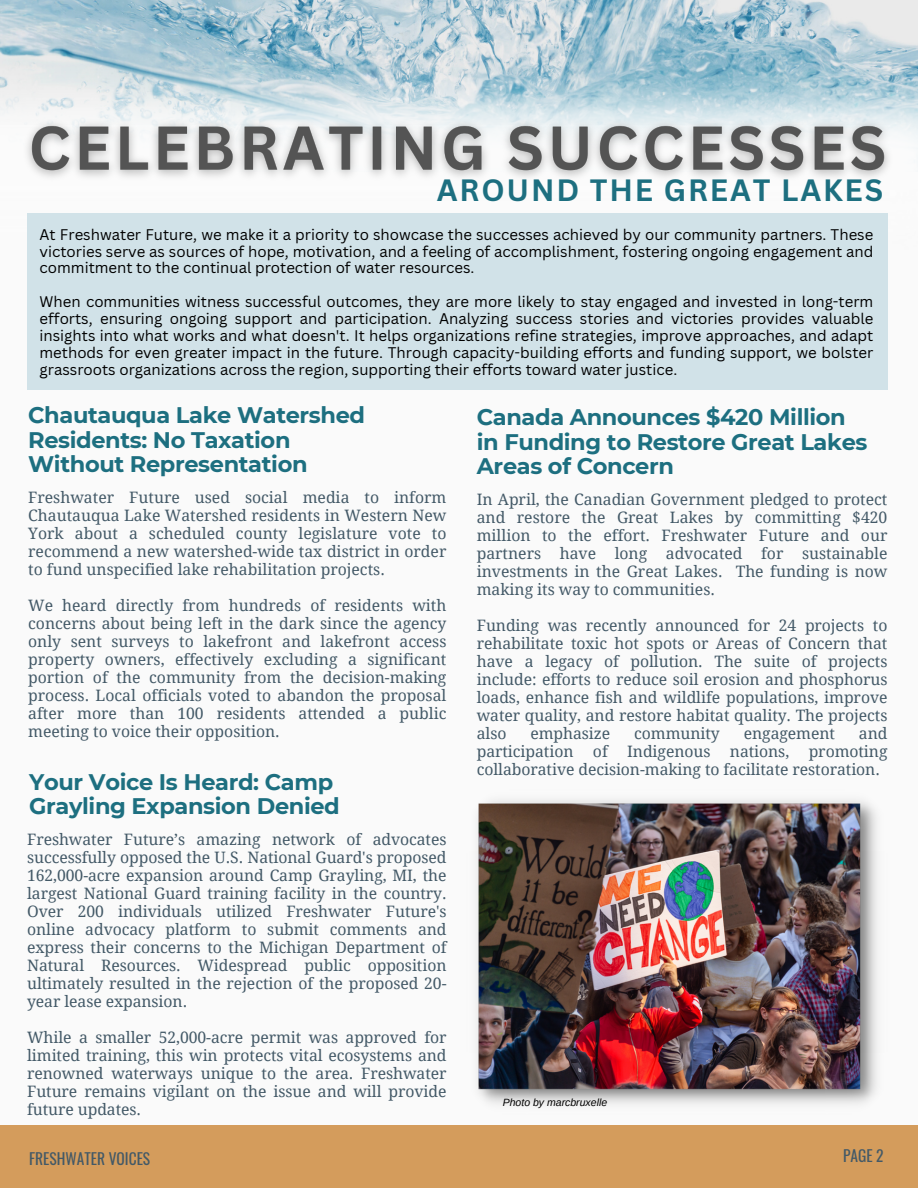
<style>
.page{position:relative;width:918px;height:1188px;background:#fafafa}
.page>*{position:absolute;margin:0;border:0;box-sizing:border-box;transform-origin:0 0}
.t1{font:700 30px "Canva Sans";letter-spacing:.06em;color:#1d6f80}
.t2{font:700 22.5px/24.8px "Montserrat";letter-spacing:-.015em;color:#1d6f80}
.t3{font:15.75px/18px "Droid Serif";letter-spacing:-.005em;color:#435967;text-align:justify}
.t4{font:15.45px "Oswald";color:#435967}
.t5{font:15px/16.8px "Canva Sans";color:#000;text-align:justify}
.t6{font:italic 10.5px "Arimo";color:#000}
</style>
<div class="page">
<img style="left:0;top:0;width:918px;height:53px">
<div style="left:0;top:1125px;width:918px;height:63px;background:#d49c5c"></div>
<svg style="left:0;top:53px;width:918px;height:210px"></svg>
<div style="left:27px;top:213px;width:860px;height:177px;background:#d1e2e8"></div>
<img style="left:478px;top:800px;width:399px;height:304px">
<img style="left:18px;top:105px;width:882px;height:83px">
<p class="t1" style="left:437px;top:169px;width:448px">AROUND THE GREAT LAKES</p>
<p class="t5" style="left:40px;top:225px;width:835px">At Freshwater Future, we make it a priority to showcase the successes achieved by our community partners. These victories serve as sources of hope, motivation, and a feeling of accomplishment, fostering ongoing engagement and commitment to the continual protection of water resources.</p>
<p class="t5" style="left:40px;top:293px;width:835px">When communities witness successful outcomes, they are more likely to stay engaged and invested in long-term efforts, ensuring ongoing support and participation. Analyzing success stories and victories provides valuable insights into what works and what doesn't. It helps organizations refine strategies, improve approaches, and adapt methods for even greater impact in the future. Through capacity-building efforts and funding support, we bolster grassroots organizations across the region, supporting their efforts toward water justice.</p>
<p class="t2" style="left:28px;top:402px;width:338px">Chautauqua Lake Watershed<br>Residents: No Taxation</p>
<p class="t2" style="left:28px;top:452px;width:281px">Without Representation</p>
<p class="t3" style="left:28px;top:488px;width:420px">Freshwater Future used social media to inform Chautauqua Lake Watershed residents in Western New York about a scheduled county legislature vote to recommend a new watershed-wide tax district in order to fund unspecified lake rehabilitation projects.</p>
<p class="t3" style="left:28px;top:596px;width:420px">We heard directly from hundreds of residents with concerns about being left in the dark since the agency only sent surveys to lakefront and lakefront access property owners, effectively excluding a significant portion of the community from the decision-making process. Local officials voted to abandon the proposal after more than 100 residents attended a public meeting to voice their opposition.</p>
<p class="t2" style="left:29px;top:769px;width:312px">Your Voice Is Heard: Camp<br>Grayling Expansion Denied</p>
<p class="t3" style="left:27px;top:830px;width:421px">Freshwater Future’s amazing network of advocates successfully opposed the U.S. National Guard's proposed 162,000-acre expansion around Camp Grayling, MI, the largest National Guard training facility in the country.<br>Over 200 individuals utilized Freshwater Future's online advocacy platform to submit comments and express their concerns to the Michigan Department of Natural Resources. Widespread public opposition ultimately resulted in the rejection of the proposed 20- year lease expansion.</p>
<p class="t3" style="left:27px;top:1028px;width:421px">While a smaller 52,000-acre permit was approved for limited training, this win protects vital ecosystems and renowned waterways unique to the area. Freshwater Future remains vigilant on the issue and will provide future updates.</p>
<p class="t2" style="left:477px;top:405px;width:371px">Canada Announces $420 Million</p>
<p class="t2" style="left:477px;top:429px;width:392px">in Funding to Restore Great Lakes</p>
<p class="t2" style="left:477px;top:454px;width:199px">Areas of Concern</p>
<p class="t3" style="left:477px;top:490px;width:412px">In April, the Canadian Government pledged to protect and restore the Great Lakes by committing $420 million to the effort. Freshwater Future and our partners have long advocated for sustainable investments in the Great Lakes. The funding is now making its way to communities.</p>
<p class="t3" style="left:477px;top:616px;width:412px">Funding was recently announced for 24 projects to rehabilitate toxic hot spots or Areas of Concern that have a legacy of pollution. The suite of projects include: efforts to reduce soil erosion and phosphorus loads, enhance fish and wildlife populations, improve water quality, and restore habitat quality. The projects also</p>
<p class="t3" style="left:477px;top:724px;width:412px;text-indent:382px">and participation of Indigenous nations, promoting collaborative decision-making to facilitate restoration.</p>
<p class="t3" style="left:530px;top:724px;width:81px">emphasize</p>
<p class="t3" style="left:634px;top:724px;width:87px">community</p>
<p class="t3" style="left:744px;top:724px;width:93px">engagement</p>
<p class="t6" style="left:503px;top:1096px;width:106px">Photo by marcbruxelle</p>
<p class="t4" style="left:29px;top:1146px;width:123px">FRESHWATER VOICES</p>
<p class="t4" style="left:843px;top:1144px;width:42px">PAGE 2</p>
</div>
